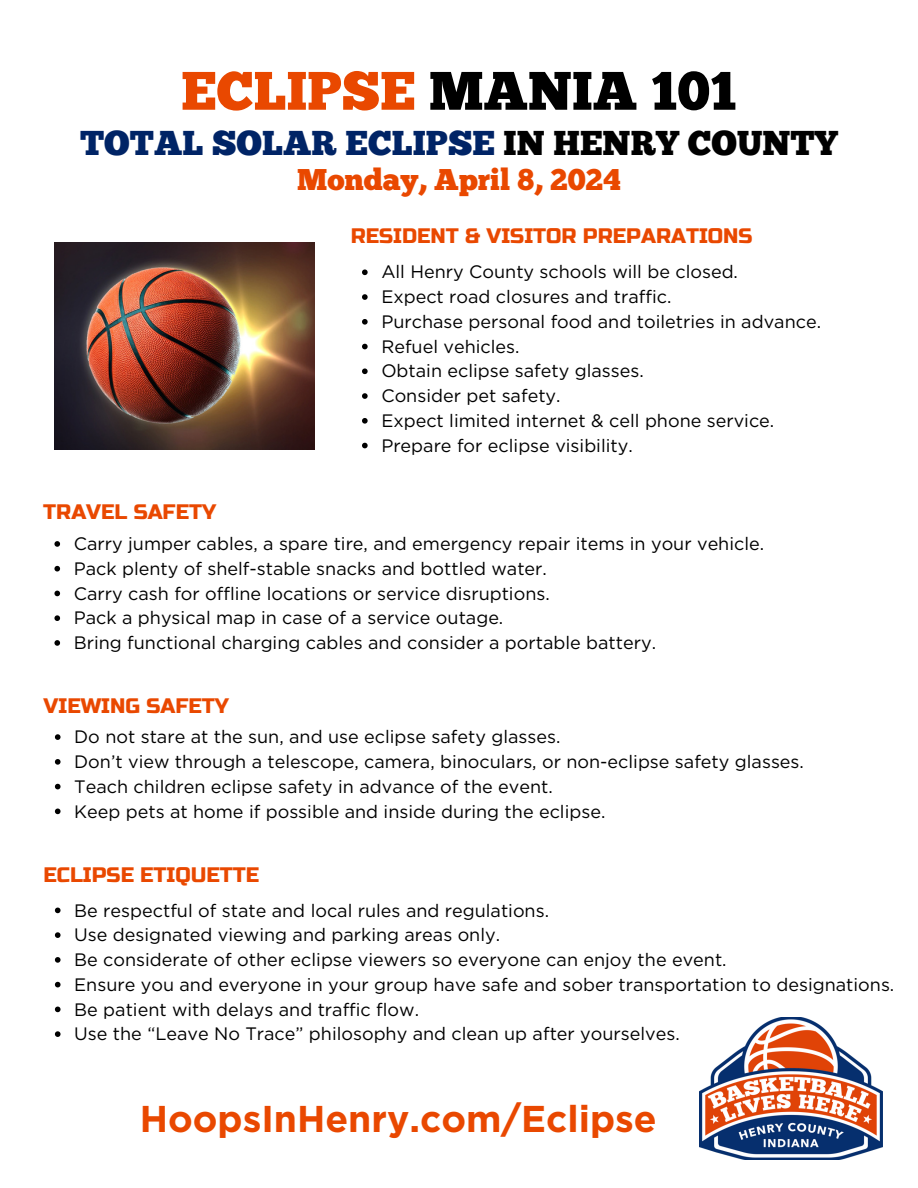
<style>
.page{position:relative;width:918px;height:1188px;background:#fff}
.page>*{position:absolute;margin:0;border:0;box-sizing:border-box;transform-origin:0 0}
.t1{font:54px "Chunk Five";color:#000}
.t2{font:700 37.2px "Gotham";color:#e94800}
.t3{font:34.5px "Chunk Five";color:#002466}
.t4{font:30px "Chunk Five";color:#e94800}
.t5{font:21px "Russo One";color:#e94800}
.t6{font:18px "Gotham";color:#000}
.s1{color:#e94800}
.s2{color:#000}
</style>
<div class="page">
<img style="left:699px;top:1018px;width:184px;height:141px">
<img style="left:54px;top:242px;width:260px;height:207px">
<svg style="left:362px;top:269px;width:6px;height:6px"></svg>
<svg style="left:362px;top:294px;width:6px;height:6px"></svg>
<svg style="left:362px;top:319px;width:6px;height:6px"></svg>
<svg style="left:362px;top:344px;width:6px;height:5px"></svg>
<svg style="left:362px;top:368px;width:6px;height:6px"></svg>
<svg style="left:362px;top:393px;width:6px;height:6px"></svg>
<svg style="left:362px;top:418px;width:6px;height:6px"></svg>
<svg style="left:362px;top:443px;width:6px;height:5px"></svg>
<svg style="left:55px;top:734px;width:6px;height:6px"></svg>
<svg style="left:55px;top:759px;width:6px;height:6px"></svg>
<svg style="left:55px;top:784px;width:6px;height:5px"></svg>
<svg style="left:55px;top:809px;width:6px;height:5px"></svg>
<svg style="left:55px;top:908px;width:6px;height:5px"></svg>
<svg style="left:55px;top:932px;width:6px;height:6px"></svg>
<svg style="left:55px;top:957px;width:6px;height:6px"></svg>
<svg style="left:55px;top:982px;width:6px;height:5px"></svg>
<svg style="left:55px;top:1007px;width:6px;height:5px"></svg>
<svg style="left:55px;top:1031px;width:6px;height:6px"></svg>
<svg style="left:54px;top:541px;width:6px;height:6px"></svg>
<svg style="left:54px;top:566px;width:6px;height:6px"></svg>
<svg style="left:54px;top:591px;width:6px;height:5px"></svg>
<svg style="left:54px;top:615px;width:6px;height:6px"></svg>
<svg style="left:54px;top:640px;width:6px;height:6px"></svg>
<h1 class="t1" style="left:181px;top:69px;width:557px"><span class="s1">ECLIPSE</span> MANIA 101</h1>
<h3 class="t3" style="left:80px;top:129px;width:759px">TOTAL SOLAR ECLIPSE <span class="s2">IN HENRY COUNTY</span></h3>
<h3 class="t4" style="left:297px;top:167px;width:325px">Monday, April 8, 2024</h3>
<p class="t5" style="left:351px;top:223px;width:403px">RESIDENT &amp; VISITOR PREPARATIONS</p>
<h1 class="t5" style="left:43px;top:500px;width:174px">TRAVEL SAFETY</h1>
<p class="t6" style="left:381px;top:261px;width:358px">All Henry County schools will be closed.</p>
<p class="t6" style="left:381px;top:286px;width:292px">Expect road closures and traffic.</p>
<p class="t6" style="left:381px;top:311px;width:441px">Purchase personal food and toiletries in advance.</p>
<p class="t6" style="left:381px;top:335px;width:140px">Refuel vehicles.</p>
<p class="t6" style="left:381px;top:360px;width:264px">Obtain eclipse safety glasses.</p>
<p class="t6" style="left:381px;top:385px;width:181px">Consider pet safety.</p>
<p class="t6" style="left:381px;top:410px;width:395px">Expect limited internet &amp; cell phone service.</p>
<h3 class="t6" style="left:381px;top:434px;width:253px">Prepare for eclipse visibility.</h3>
<p class="t6" style="left:74px;top:533px;width:692px">Carry jumper cables, a spare tire, and emergency repair items in your vehicle.</p>
<p class="t6" style="left:74px;top:558px;width:475px">Pack plenty of shelf-stable snacks and bottled water.</p>
<p class="t6" style="left:74px;top:582px;width:477px">Carry cash for offline locations or service disruptions.</p>
<p class="t6" style="left:74px;top:607px;width:431px">Pack a physical map in case of a service outage.</p>
<p class="t6" style="left:74px;top:632px;width:584px">Bring functional charging cables and consider a portable battery.</p>
<h3 class="t5" style="left:44px;top:693px;width:187px">VIEWING SAFETY</h3>
<p class="t6" style="left:74px;top:726px;width:488px">Do not stare at the sun, and use eclipse safety glasses.</p>
<p class="t6" style="left:74px;top:751px;width:731px">Don’t view through a telescope, camera, binoculars, or non-eclipse safety glasses.</p>
<p class="t6" style="left:74px;top:776px;width:480px">Teach children eclipse safety in advance of the event.</p>
<p class="t6" style="left:74px;top:800px;width:533px">Keep pets at home if possible and inside during the eclipse.</p>
<p class="t5" style="left:44px;top:862px;width:217px">ECLIPSE ETIQUETTE</p>
<p class="t6" style="left:74px;top:899px;width:476px">Be respectful of state and local rules and regulations.</p>
<p class="t6" style="left:74px;top:924px;width:427px">Use designated viewing and parking areas only.</p>
<p class="t6" style="left:74px;top:949px;width:654px">Be considerate of other eclipse viewers so everyone can enjoy the event.</p>
<p class="t6" style="left:74px;top:974px;width:822px">Ensure you and everyone in your group have safe and sober transportation to designations.</p>
<h3 class="t6" style="left:74px;top:998px;width:346px">Be patient with delays and traffic flow.</h3>
<p class="t6" style="left:74px;top:1023px;width:607px">Use the “Leave No Trace” philosophy and clean up after yourselves.</p>
<p class="t2" style="left:140px;top:1096px;width:519px">HoopsInHenry.com/Eclipse</p>
</div>
